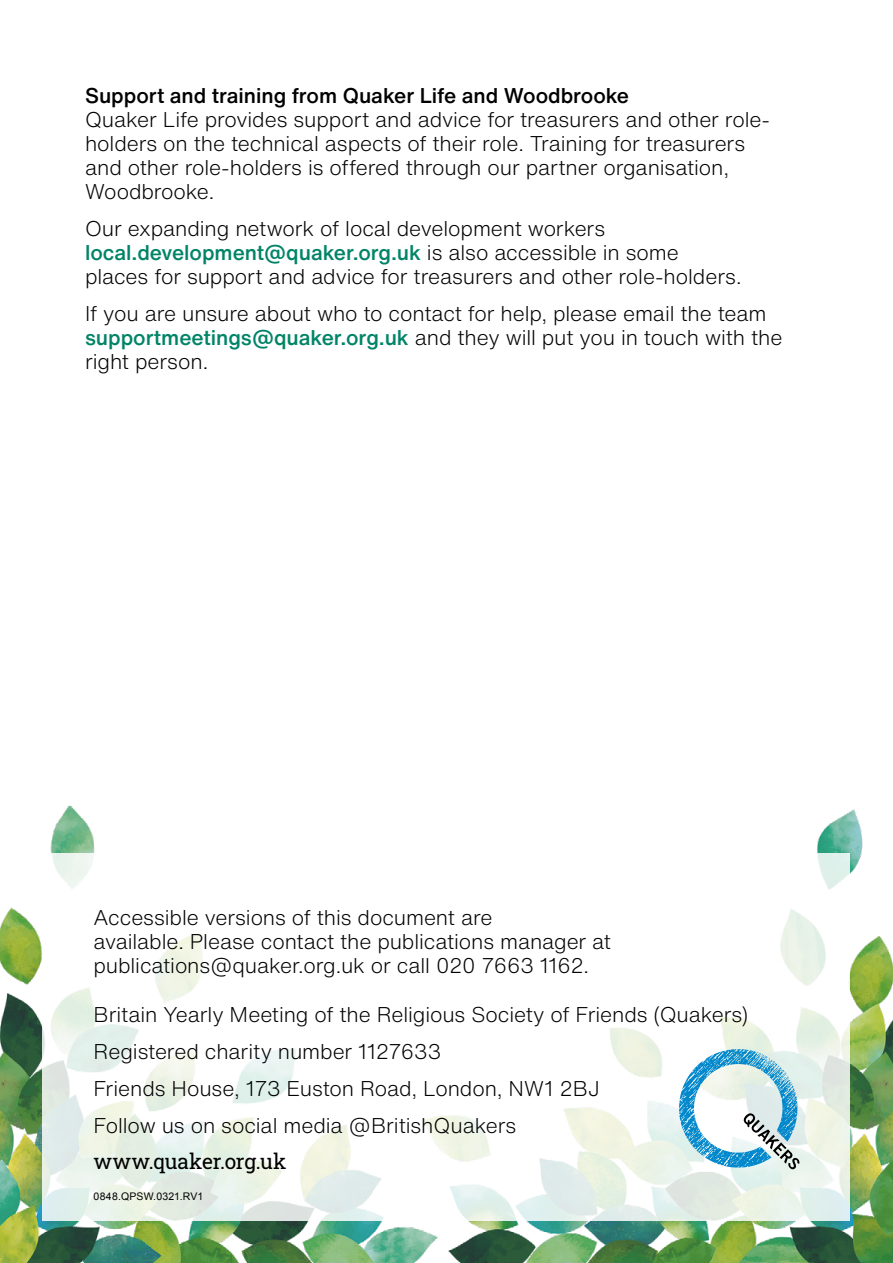
<style>
.page{position:relative;width:893px;height:1263px;background:#fff}
.page>*{position:absolute;margin:0;border:0;box-sizing:border-box;transform-origin:0 0}
.t1{font:300 21px/24px "Helvetica Now Text";letter-spacing:-.005em;color:#000}
.t2{font:500 21px "Helvetica Now Text";letter-spacing:-.005em;color:#000}
.t3{font:21px "Roboto Slab";letter-spacing:-.005em;color:#000}
.t4{font:10.5px "Arial";letter-spacing:.015em;color:#000}
.s1{font-weight:500;color:#008467}
</style>
<div class="page">
<img style="left:0;top:806px;width:893px;height:457px">
<svg style="left:43px;top:853px;width:807px;height:367px"></svg>
<svg style="left:679px;top:1049px;width:121px;height:121px"></svg>
<p class="t2" style="left:85px;top:80px;width:546px">Support and training from Quaker Life and Woodbrooke</p>
<p class="t1" style="left:85px;top:107px;width:686px">Quaker Life provides support and advice for treasurers and other role&shy;holders on the technical aspects of their role. Training for treasurers and other role-holders is offered through our partner organisation, Woodbrooke.</p>
<p class="t1" style="left:85px;top:216px;width:658px">Our expanding network of local development workers <span class="s1">local.development@quaker.org.uk</span> is also accessible in some places for support and advice for treasurers and other role-holders.</p>
<p class="t1" style="left:85px;top:301px;width:699px">If you are unsure about who to contact for help, please email the team <span class="s1">supportmeetings@quaker.org.uk</span> and they will put you in touch with the right person.</p>
<p class="t1" style="left:94px;top:905px;width:519px">Accessible versions of this document are<br>available. Please contact the publications manager at publications@quaker.org.uk or call 020 7663 1162.</p>
<p class="t1" style="left:94px;top:996px;width:656px;line-height:36.8px">Britain Yearly Meeting of the Religious Society of Friends (Quakers)<br>Registered charity number 1127633<br>Friends House, 173 Euston Road, London, NW1 2BJ<br>Follow us on social media @BritishQuakers</p>
<p class="t3" style="left:94px;top:1147px;width:194px">www.quaker.org.uk</p>
<p class="t4" style="left:94px;top:1190px;width:111px">0848.QPSW.0321.RV1</p>
</div>
